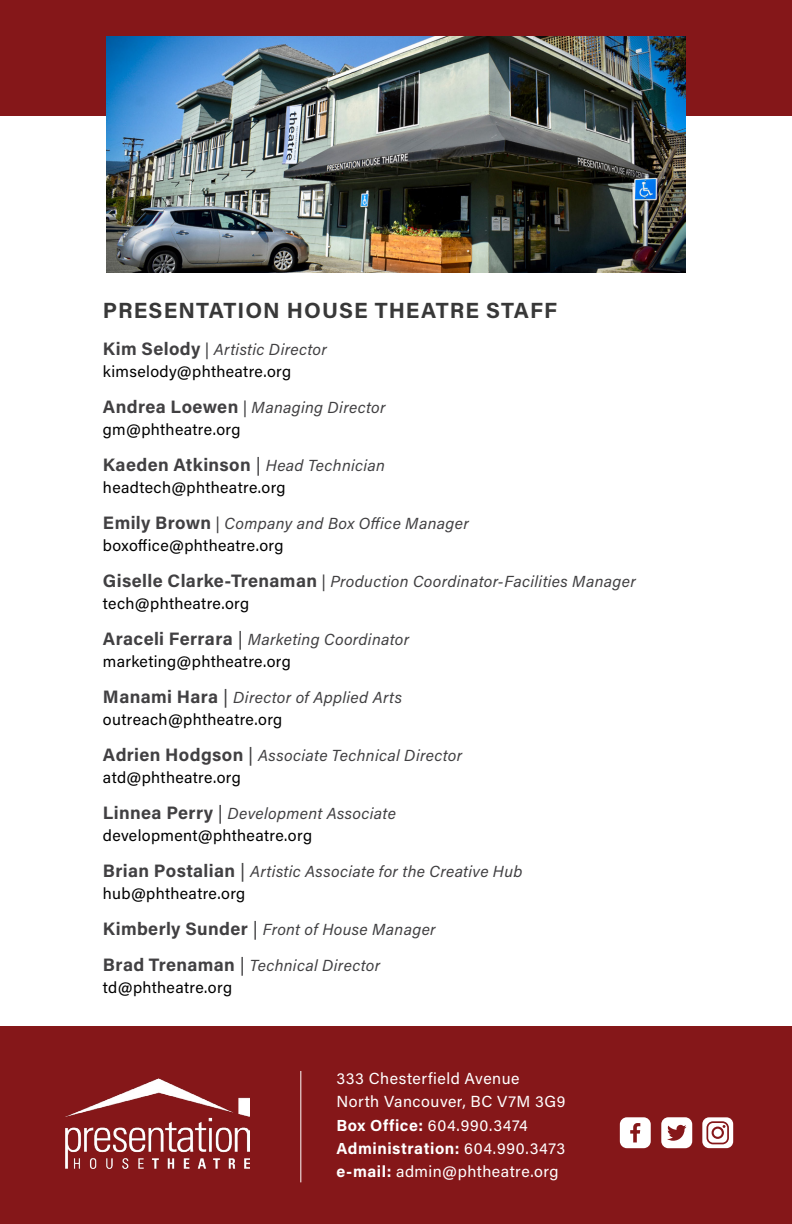
<style>
.page{position:relative;width:792px;height:1224px;background:#fff}
.page>*{position:absolute;margin:0;border:0;box-sizing:border-box;transform-origin:0 0}
.t1{font:700 22px "Acumin Pro";letter-spacing:.045em;color:#383838}
.t2{font:700 18px "Acumin Pro";letter-spacing:.02em;color:#414042}
.t3{font:italic 16px/22px "Acumin Pro";letter-spacing:.02em;color:#414042}
.t4{font:16px/22px "Acumin Pro";letter-spacing:.02em;color:#000}
.t5{font:16px/23.2px "Acumin Pro";letter-spacing:.03em;color:#fff}
.s1{font-weight:700;font-size:18px;color:#414042}
.s2{color:#414042}
.s3{font-style:italic;color:#414042}
.s4{font-weight:700;font-style:normal;font-size:18px}
.s5{font-style:normal}
.s6{font-style:normal;color:#000}
.s7{font-weight:400}
.s8{font-weight:400;font-style:italic;font-size:16px}
.s9{font-size:18px;color:#414042}
.s10{font-style:normal;font-size:18px}
.s11{font-weight:700}
</style>
<div class="page">
<div style="left:0;top:1027px;width:792px;height:197px;background:#851719"></div>
<div style="left:0;top:0;width:792px;height:116px;background:#851719"></div>
<img style="left:106px;top:36px;width:580px;height:236px">
<img style="left:65px;top:1078px;width:184px;height:90px">
<hr style="left:300px;top:1071px;width:1px;height:111px;background:#fff">
<svg style="left:661px;top:1117px;width:31px;height:31px"></svg>
<svg style="left:702px;top:1117px;width:31px;height:31px"></svg>
<svg style="left:620px;top:1117px;width:31px;height:31px"></svg>
<h1 class="t1" style="left:103px;top:295px;width:456px">PRESENTATION HOUSE THEATRE STAFF</h1>
<p class="t4" style="left:103px;top:338px;width:226px"><span class="s1">Kim Selody</span> <span class="s2">|</span> <span class="s3">Artistic Director </span>kimselody@phtheatre.org</p>
<p class="t3" style="left:103px;top:396px;width:284px"><span class="s4">Andrea Loewen</span> <span class="s5">|</span> Managing Director <span class="s6">gm@phtheatre.org</span></p>
<p class="t2" style="left:103px;top:452px;width:284px">Kaeden Atkinson <span class="s7">|</span> <span class="s8">Head Technician</span></p>
<p class="t4" style="left:103px;top:476px;width:184px">headtech@phtheatre.org</p>
<p class="t3" style="left:103px;top:512px;width:367px"><span class="s4">Emily Brown</span> <span class="s5">|</span> Company and Box Office Manager <span class="s6">boxoffice@phtheatre.org</span></p>
<p class="t3" style="left:103px;top:570px;width:534px"><span class="s4">Giselle Clarke-Trenaman</span> <span class="s5">|</span> Production Coordinator-Facilities Manager <span class="s6">tech@phtheatre.org</span></p>
<p class="t4" style="left:103px;top:628px;width:308px"><span class="s1">Araceli Ferrara</span> <span class="s9">|</span> <span class="s3">Marketing Coordinator </span>marketing@phtheatre.org</p>
<p class="t4" style="left:103px;top:686px;width:301px"><span class="s1">Manami Hara</span> <span class="s9">|</span> <span class="s3">Director of Applied Arts </span>outreach@phtheatre.org</p>
<p class="t3" style="left:103px;top:744px;width:361px"><span class="s4">Adrien Hodgson</span> <span class="s10">|</span> Associate Technical Director <span class="s6">atd@phtheatre.org</span></p>
<p class="t4" style="left:103px;top:802px;width:295px"><span class="s1">Linnea Perry</span> <span class="s9">|</span> <span class="s3">Development Associate </span>development@phtheatre.org</p>
<p class="t3" style="left:103px;top:860px;width:421px"><span class="s4">Brian Postalian</span> <span class="s10">|</span> Artistic Associate for the Creative Hub <span class="s6">hub@phtheatre.org</span></p>
<p class="t3" style="left:103px;top:918px;width:334px"><span class="s4">Kimberly Sunder</span> <span class="s10">|</span> Front of House Manager</p>
<p class="t3" style="left:103px;top:954px;width:279px"><span class="s4">Brad Trenaman</span> <span class="s10">|</span> Technical Director <span class="s6">td@phtheatre.org</span></p>
<p class="t5" style="left:336px;top:1066px;width:231px">333 Chesterfield Avenue<br>North Vancouver, BC V7M 3G9<br><span class="s11">Box Office:</span> 604.990.3474<br><span class="s11">Administration:</span> 604.990.3473 <span class="s11">e-mail:</span> admin@phtheatre.org</p>
</div>
